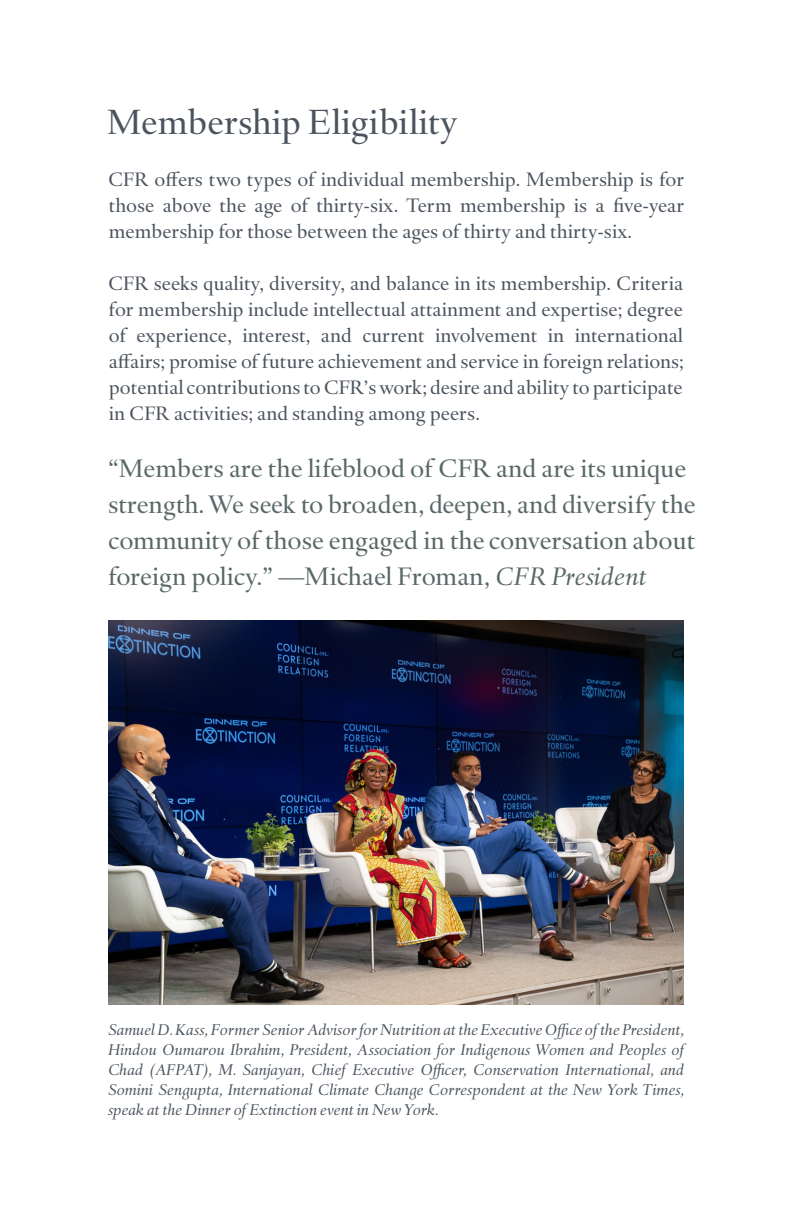
<style>
.page{position:relative;width:792px;height:1224px;background:#fff}
.page>*{position:absolute;margin:0;border:0;box-sizing:border-box;transform-origin:0 0}
.Section_Header_-_San_Serif{font:36px "Haarlemmer MT Pro";color:#4b545e}
._04__Body{font:26px/36px "Haarlemmer MT Pro";color:#586867}
.Section_Header_-_San_Serif-2{font:20px/26px "Haarlemmer MT Pro";color:#4b545e;text-align:justify}
.Section_Header___Serif{font:italic 16px/20px "Haarlemmer MT Pro";color:#4b545e;text-align:justify}
.s1{font-style:italic}
</style>
<div class="page">
<img style="left:108px;top:620px;width:576px;height:384px">
<p class="Section_Header_-_San_Serif" style="left:107px;top:101px;width:352px">Membership Eligibility</p>
<p class="Section_Header_-_San_Serif-2" style="left:108px;top:167px;width:578px">CFR offers two types of individual membership. Membership is for those above the age of thirty-six. Term membership is a five-year membership for those between the ages of thirty and thirty-six.</p>
<p class="Section_Header_-_San_Serif-2" style="left:108px;top:271px;width:577px">CFR seeks quality, diversity, and balance in its membership. Criteria for membership include intellectual attainment and expertise; degree of experience, interest, and current involvement in international affairs; promise of future achievement and service in foreign relations; potential contributions to CFR’s work; desire and ability to participate in CFR activities; and standing among peers.</p>
<p class="_04__Body" style="left:108px;top:451px;width:589px">“Members are the lifeblood of CFR and are its unique strength. We seek to broaden, deepen, and diversify the community of those engaged in the conversation about foreign policy.” —Michael Froman, <span class="s1">CFR President</span></p>
<p class="Section_Header___Serif" style="left:108px;top:1021px;width:578px">Samuel D. Kass, Former Senior Advisor for Nutrition at the Executive Office of the President, Hindou Oumarou Ibrahim, President, Association for Indigenous Women and Peoples of Chad (AFPAT), M. Sanjayan, Chief Executive Officer, Conservation International, and Somini Sengupta, International Climate Change Correspondent at the New York Times, speak at the Dinner of Extinction event in New York.</p>
</div>
